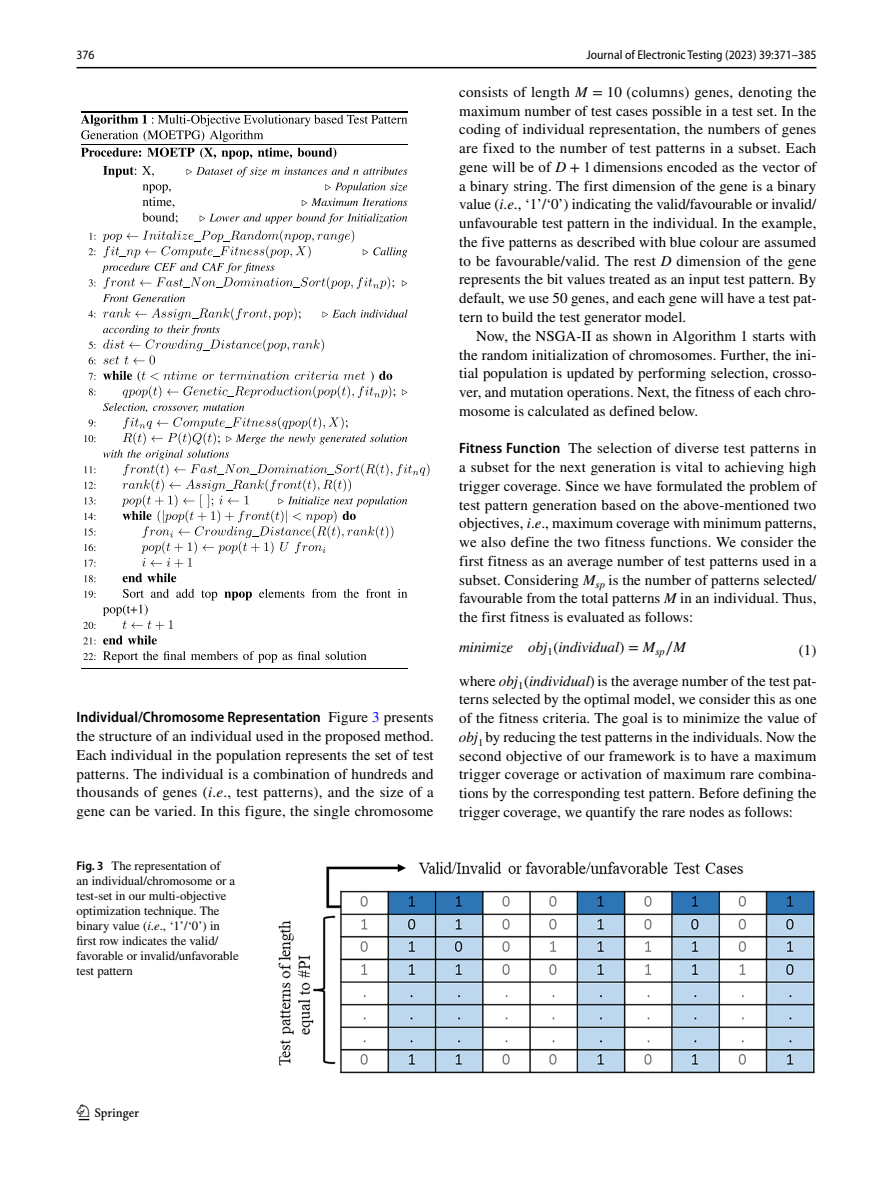
<style>
.page{position:relative;width:893px;height:1187px;background:#fff}
.page>*{position:absolute;margin:0;border:0;box-sizing:border-box;transform-origin:0 0}
.t1{font:22.5px "Springnew Regular 2";color:#000}
.t2{font:15px/18.8px "STIX";letter-spacing:.005em;color:#000;text-align:justify}
.t3{font:600 semi-condensed 15px "Myriad Pro";letter-spacing:.005em;color:#000}
.t4{font:15px "STIX General Italic 13";color:#000}
.t5{font:12.75px/15px "STIX";color:#000}
.t6{font:semi-condensed 12.75px "Myriad Pro";color:#000}
.s1{font-family:"STIX General Italic 14"}
.s2{font-family:"STIX Math Regular 7"}
.s3{font-family:"STIX General Regular 10"}
.s4{font-family:"STIX General Italic 15"}
.s5{font-family:"STIX Math Regular 8"}
.s6{font-family:"STIX General Regular 11"}
.s7{font-style:italic}
.s8{font-family:"Myriad Pro";font-weight:600;font-stretch:semi-condensed}
.s9{font-family:"STIX General Italic 10"}
.s10{font-family:"STIX";font-weight:400;font-stretch:normal}
.s11{font-family:"STIX";font-weight:400;font-stretch:normal;color:#00f}
.s12{font-family:"STIX Math Regular 6"}
.s13{font-family:"STIX General Italic 11"}
.s14{font-family:"STIX Math Regular 5"}
.s15{font-family:"STIX General Italic 12"}
</style>
<div class="page">
<hr style="left:77px;top:67px;width:739px;height:1px;background:#000">
<hr style="left:81px;top:111px;width:327px;height:1px;background:#000">
<hr style="left:81px;top:144px;width:327px;height:1px;background:#000">
<svg style="left:81px;top:115px;width:326px;height:44px"></svg>
<svg style="left:103px;top:166px;width:51px;height:11px"></svg>
<svg style="left:187px;top:167px;width:220px;height:39px"></svg>
<svg style="left:142px;top:184px;width:36px;height:39px"></svg>
<svg style="left:200px;top:213px;width:207px;height:11px"></svg>
<svg style="left:89px;top:232px;width:6px;height:8px"></svg>
<svg style="left:89px;top:248px;width:6px;height:7px"></svg>
<svg style="left:89px;top:279px;width:6px;height:7px"></svg>
<svg style="left:102px;top:230px;width:305px;height:72px"></svg>
<svg style="left:88px;top:310px;width:7px;height:7px"></svg>
<svg style="left:89px;top:341px;width:6px;height:8px"></svg>
<svg style="left:89px;top:357px;width:6px;height:7px"></svg>
<svg style="left:103px;top:308px;width:305px;height:56px"></svg>
<svg style="left:88px;top:373px;width:7px;height:7px"></svg>
<svg style="left:89px;top:388px;width:6px;height:7px"></svg>
<svg style="left:89px;top:419px;width:6px;height:7px"></svg>
<svg style="left:84px;top:435px;width:11px;height:7px"></svg>
<svg style="left:84px;top:466px;width:11px;height:7px"></svg>
<svg style="left:84px;top:481px;width:11px;height:8px"></svg>
<svg style="left:84px;top:497px;width:11px;height:7px"></svg>
<svg style="left:84px;top:513px;width:11px;height:7px"></svg>
<svg style="left:84px;top:528px;width:11px;height:7px"></svg>
<svg style="left:84px;top:544px;width:11px;height:7px"></svg>
<svg style="left:84px;top:559px;width:11px;height:7px"></svg>
<svg style="left:103px;top:371px;width:326px;height:196px"></svg>
<svg style="left:84px;top:575px;width:11px;height:7px"></svg>
<svg style="left:123px;top:573px;width:53px;height:9px"></svg>
<svg style="left:84px;top:590px;width:11px;height:8px"></svg>
<svg style="left:224px;top:591px;width:28px;height:9px"></svg>
<svg style="left:259px;top:588px;width:148px;height:9px"></svg>
<svg style="left:83px;top:621px;width:12px;height:8px"></svg>
<svg style="left:83px;top:637px;width:12px;height:7px"></svg>
<svg style="left:103px;top:588px;width:114px;height:56px"></svg>
<svg style="left:83px;top:653px;width:12px;height:7px"></svg>
<svg style="left:103px;top:651px;width:264px;height:11px"></svg>
<hr style="left:81px;top:668px;width:327px;height:1px;background:#000">
<img style="left:278px;top:861px;width:537px;height:212px">
<p class="t6" style="left:77px;top:48px;width:20px">376</p>
<p class="t6" style="left:586px;top:48px;width:231px">Journal of Electronic Testing (2023) 39:371–385</p>
<p class="t2" style="left:459px;top:83px;width:359px">consists of length <span class="s1">M</span> <span class="s2">=</span> <span class="s3">10</span> (columns) genes, denoting the maximum number of test cases possible in a test set. In the coding of individual representation, the numbers of genes are fixed to the number of test patterns in a subset. Each gene will be of <span class="s4">D</span> <span class="s5">+</span> <span class="s6">1</span> dimensions encoded as the vector of a binary string. The first dimension of the gene is a binary value (<span class="s7">i</span>.<span class="s7">e</span>., ‘1’/‘0’) indicating the valid/favourable or invalid/ unfavourable test pattern in the individual. In the example, the five patterns as described with blue colour are assumed to be favourable/valid. The rest <span class="s7">D</span> dimension of the gene represents the bit values treated as an input test pattern. By default, we use 50 genes, and each gene will have a test pat&shy;tern to build the test generator model.</p>
<p class="t2" style="left:459px;top:327px;width:359px;text-indent:17px">Now, the NSGA-II as shown in Algorithm 1 starts with the random initialization of chromosomes. Further, the ini&shy;tial population is updated by performing selection, crosso&shy;ver, and mutation operations. Next, the fitness of each chro&shy;mosome is calculated as defined below.</p>
<p class="t2" style="left:459px;top:440px;width:359px"><span class="s8">Fitness Function</span> The selection of diverse test patterns in a subset for the next generation is vital to achieving high trigger coverage. Since we have formulated the problem of test pattern generation based on the above-mentioned two objectives, <span class="s7">i</span>.<span class="s7">e</span>., maximum coverage with minimum patterns, we also define the two fitness functions. We consider the first fitness as an average number of test patterns used in a subset. Considering <span class="s9">M</span><sub>sp</sub> is the number of patterns selected/ favourable from the total patterns <span class="s7">M</span> in an individual. Thus, the first fitness is evaluated as follows:</p>
<p class="t3" style="left:77px;top:709px;width:359px">Individual/Chromosome Representation <span class="s10">Figure</span> <span class="s11">3</span> <span class="s10">presents</span></p>
<p class="t2" style="left:77px;top:727px;width:359px">the structure of an individual used in the proposed method.<br>Each individual in the population represents the set of test patterns. The individual is a combination of hundreds and thousands of genes (<span class="s7">i</span>.<span class="s7">e</span>., test patterns), and the size of a gene can be varied. In this figure, the single chromosome</p>
<p class="t5" style="left:77px;top:859px;width:164px"><span class="s8">Fig. 3</span> The representation of<br>an individual/chromosome or a test-set in our multi-objective optimization technique. The binary value (<span class="s7">i</span>.<span class="s7">e</span>., ‘1’/‘0’) in first row indicates the valid/ favorable or invalid/unfavorable test pattern</p>
<p class="t4" style="left:459px;top:641px;width:228px">minimize obj<sub>1</sub><span class="s12">(</span>individual<span class="s12">) =</span> M<sub>sp</sub><span class="s12">∕</span>M</p>
<p class="t2" style="left:799px;top:641px;width:19px">(1)</p>
<p class="t2" style="left:459px;top:672px;width:359px">where <span class="s13">obj</span><sub>1</sub><span class="s14">(</span><span class="s13">individual</span><span class="s14">)</span> is the average number of the test pat&shy;terns selected by the optimal model, we consider this as one of the fitness criteria. The goal is to minimize the value of <span class="s15">obj</span><sub>1</sub> by reducing the test patterns in the individuals. Now the second objective of our framework is to have a maximum trigger coverage or activation of maximum rare combina&shy;tions by the corresponding test pattern. Before defining the trigger coverage, we quantify the rare nodes as follows:</p>
<h1 class="t1" style="left:79px;top:1104px;width:62px">1 3</h1>
</div>
